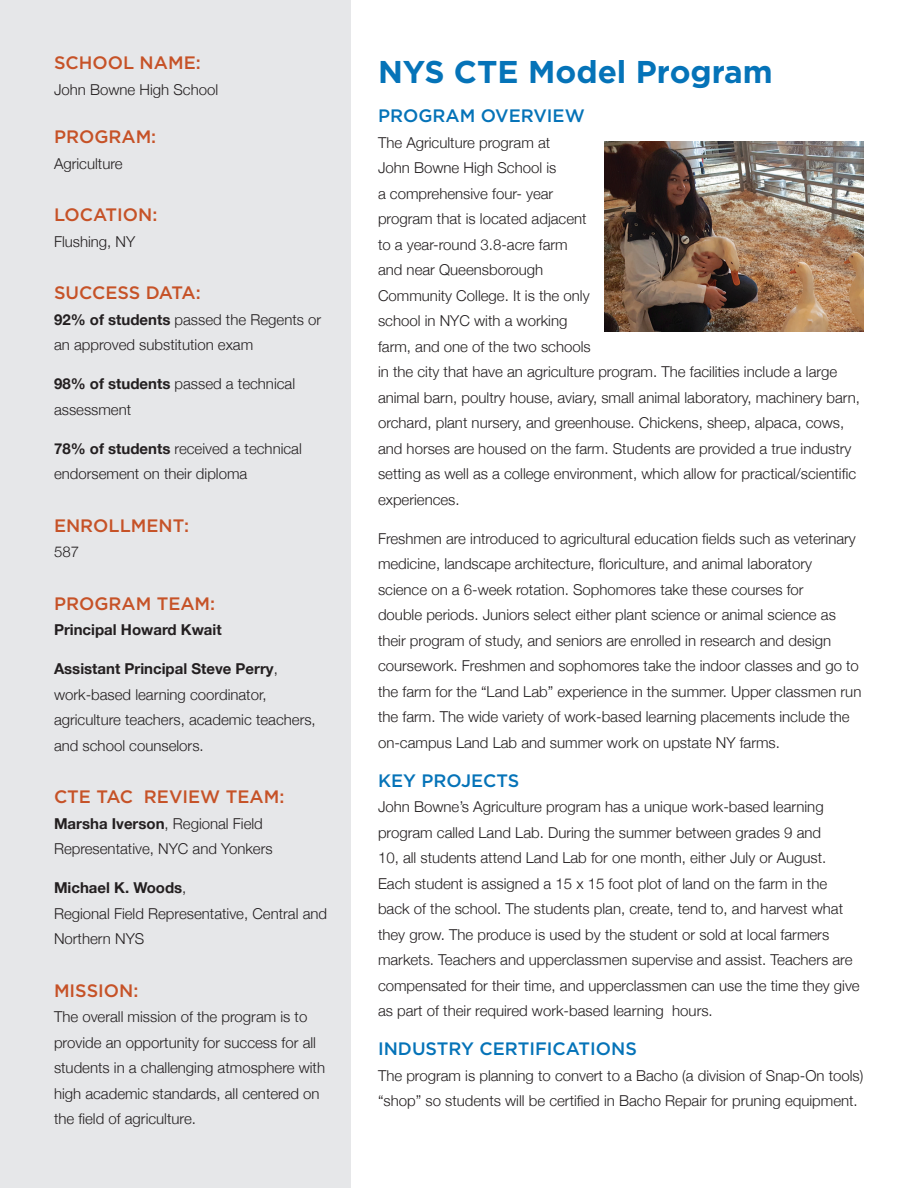
<style>
.page{position:relative;width:918px;height:1188px;background:#fff}
.page>*{position:absolute;margin:0;border:0;box-sizing:border-box;transform-origin:0 0}
.t1{font:700 31.5px "Gotham";color:#0573b8}
.t2{font:500 18px "Gotham";color:#c65227}
.t3{font:500 18px "Gotham";color:#0573b8}
.t4{font:300 15px/25.5px "Helvetica Neue";color:#231f20}
.t5{font:700 15px "Helvetica Neue";color:#231f20}
.s1{font-weight:700}
</style>
<div class="page">
<div style="left:0;top:0;width:351px;height:1188px;background:#e6e7e9"></div>
<img style="left:605px;top:141px;width:259px;height:190px">
<p class="t2" style="left:54px;top:52px;width:148px">SCHOOL NAME:</p>
<p class="t4" style="left:54px;top:75px;width:166px">John Bowne High School</p>
<p class="t2" style="left:54px;top:127px;width:104px">PROGRAM:</p>
<p class="t4" style="left:54px;top:149px;width:70px">Agriculture</p>
<p class="t2" style="left:54px;top:205px;width:105px">LOCATION:</p>
<p class="t4" style="left:54px;top:227px;width:83px">Flushing, NY</p>
<p class="t2" style="left:54px;top:283px;width:148px">SUCCESS DATA:</p>
<p class="t4" style="left:54px;top:305px;width:269px"><span class="s1">92% of students</span> passed the Regents or an approved substitution exam</p>
<p class="t4" style="left:54px;top:370px;width:243px"><span class="s1">98% of students</span> passed a technical assessment</p>
<p class="t4" style="left:54px;top:434px;width:249px"><span class="s1">78% of students</span> received a technical endorsement on their diploma</p>
<p class="t2" style="left:54px;top:515px;width:137px">ENROLLMENT:</p>
<p class="t4" style="left:54px;top:538px;width:27px">587</p>
<p class="t2" style="left:54px;top:593px;width:163px">PROGRAM TEAM:</p>
<p class="t5" style="left:54px;top:618px;width:169px">Principal Howard Kwait</p>
<p class="t4" style="left:54px;top:655px;width:263px"><span class="s1">Assistant Principal Steve Perry</span>, work-based learning coordinator, agriculture teachers, academic teachers, and school counselors.</p>
<p class="t2" style="left:54px;top:787px;width:232px">CTE TAC REVIEW TEAM:</p>
<p class="t4" style="left:54px;top:809px;width:220px"><span class="s1">Marsha Iverson</span>, Regional Field<br>Representative, NYC and Yonkers</p>
<p class="t4" style="left:54px;top:874px;width:275px"><span class="s1">Michael K. Woods</span>,<br>Regional Field Representative, Central and<br>Northern NYS</p>
<p class="t2" style="left:54px;top:980px;width:86px">MISSION:</p>
<p class="t4" style="left:54px;top:1003px;width:273px">The overall mission of the program is to provide an opportunity for success for all students in a challenging atmosphere with high academic standards, all centered on the field of agriculture.</p>
<h1 class="t1" style="left:378px;top:54px;width:396px">NYS CTE Model Program</h1>
<p class="t3" style="left:378px;top:106px;width:208px">PROGRAM OVERVIEW</p>
<p class="t4" style="left:378px;top:129px;width:484px">The Agriculture program at<br>John Bowne High School is<br>a comprehensive four- year<br>program that is located adjacent<br>to a year-round 3.8-acre farm<br>and near Queensborough<br>Community College. It is the only<br>school in NYC with a working<br>farm, and one of the two schools<br>in the city that have an agriculture program. The facilities include a large animal barn, poultry house, aviary, small animal laboratory, machinery barn, orchard, plant nursery, and greenhouse. Chickens, sheep, alpaca, cows, and horses are housed on the farm. Students are provided a true industry setting as well as a college environment, which allow for practical/scientific experiences.</p>
<p class="t4" style="left:378px;top:525px;width:485px">Freshmen are introduced to agricultural education fields such as veterinary medicine, landscape architecture, floriculture, and animal laboratory science on a 6-week rotation. Sophomores take these courses for<br>double periods. Juniors select either plant science or animal science as their program of study, and seniors are enrolled in research and design coursework. Freshmen and sophomores take the indoor classes and go to the farm for the “Land Lab” experience in the summer. Upper classmen run the farm. The wide variety of work-based learning placements include the on-campus Land Lab and summer work on upstate NY farms.</p>
<p class="t3" style="left:378px;top:770px;width:143px">KEY PROJECTS</p>
<p class="t4" style="left:378px;top:793px;width:483px">John Bowne’s Agriculture program has a unique work-based learning program called Land Lab. During the summer between grades 9 and<br>10, all students attend Land Lab for one month, either July or August.<br>Each student is assigned a 15 x 15 foot plot of land on the farm in the back of the school. The students plan, create, tend to, and harvest what they grow. The produce is used by the student or sold at local farmers markets. Teachers and upperclassmen supervise and assist. Teachers are compensated for their time, and upperclassmen can use the time they give as part of their required work-based learning hours.</p>
<p class="t3" style="left:378px;top:1039px;width:260px">INDUSTRY CERTIFICATIONS</p>
<p class="t4" style="left:378px;top:1062px;width:487px">The program is planning to convert to a Bacho (a division of Snap-On tools) “shop” so students will be certified in Bacho Repair for pruning equipment.</p>
</div>
